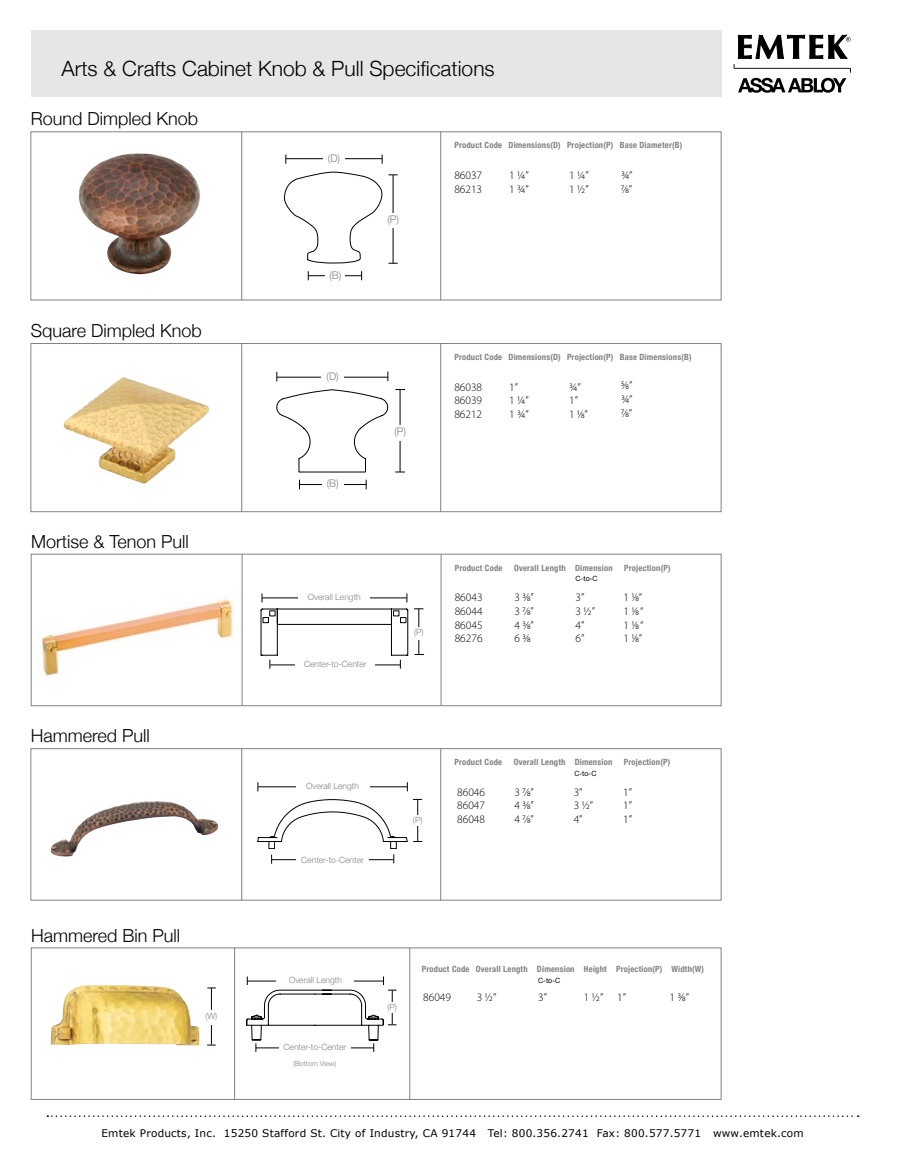
<style>
.page{position:relative;width:905px;height:1175px;background:#fff}
.page>*{position:absolute;margin:0;border:0;box-sizing:border-box;transform-origin:0 0}
.t1{font:300 21px "Helvetica Neue";color:#000}
.t2{font:300 18px "Helvetica Neue";color:#000}
.t3{font:300 11.4px/13.6px "Myriad Pro";color:#000}
.t4{font:10.5px "Verdana";letter-spacing:.02em;color:#000}
.t5{font:300 10.5px "Helvetica Neue";color:#808285}
.t6{font:700 condensed 8.55px "Helvetica Neue";letter-spacing:.025em;color:#808285}
.t7{font:300 8.55px "Helvetica Neue";color:#808285}
.t8{font:7.2px "Helvetica Neue";color:#000}
.t9{font:300 7.2px "Helvetica Neue";color:#808285}
</style>
<div class="page">
<svg style="left:733px;top:35px;width:118px;height:58px"></svg>
<div style="left:31px;top:30px;width:690px;height:67px;background:#e6e6e6"></div>
<svg style="left:47px;top:1115px;width:811px;height:1px"></svg>
<img style="left:51px;top:801px;width:167px;height:56px">
<img style="left:63px;top:377px;width:146px;height:107px">
<img style="left:41px;top:599px;width:192px;height:80px">
<hr style="left:286px;top:158px;width:96px;height:1px;background:#000">
<hr style="left:308px;top:275px;width:54px;height:1px;background:#000">
<div style="left:323px;top:151px;width:21px;height:15px;background:#fff"></div>
<div style="left:325px;top:269px;width:20px;height:14px;background:#fff"></div>
<svg style="left:284px;top:172px;width:113px;height:92px"></svg>
<img style="left:79px;top:153px;width:121px;height:121px">
<svg style="left:257px;top:799px;width:150px;height:43px"></svg>
<hr style="left:272px;top:859px;width:121px;height:1px;background:#000">
<hr style="left:258px;top:786px;width:149px;height:1px;background:#000">
<hr style="left:262px;top:597px;width:144px;height:1px;background:#000">
<div style="left:296px;top:854px;width:73px;height:12px;background:#fff"></div>
<div style="left:295px;top:780px;width:74px;height:13px;background:#fff"></div>
<div style="left:298px;top:592px;width:72px;height:12px;background:#fff"></div>
<hr style="left:417px;top:799px;width:1px;height:42px;background:#000">
<div style="left:407px;top:815px;width:21px;height:11px;background:#fff"></div>
<div style="left:269px;top:841px;width:6px;height:7px;border:1px solid #000"></div>
<div style="left:390px;top:841px;width:6px;height:7px;border:1px solid #000"></div>
<hr style="left:241px;top:132px;width:1px;height:168px;background:#808285">
<hr style="left:440px;top:132px;width:1px;height:168px;background:#808285">
<hr style="left:241px;top:343px;width:1px;height:169px;background:#808285">
<hr style="left:440px;top:343px;width:1px;height:169px;background:#808285">
<hr style="left:241px;top:748px;width:1px;height:152px;background:#808285">
<hr style="left:440px;top:748px;width:1px;height:152px;background:#808285">
<div style="left:31px;top:748px;width:690px;height:152px;border:1px solid #808285"></div>
<div style="left:31px;top:343px;width:690px;height:169px;border:1px solid #808285"></div>
<hr style="left:242px;top:554px;width:1px;height:152px;background:#808285">
<hr style="left:441px;top:554px;width:1px;height:152px;background:#808285">
<div style="left:31px;top:554px;width:690px;height:152px;border:1px solid #808285"></div>
<hr style="left:418px;top:609px;width:1px;height:45px;background:#000">
<div style="left:408px;top:626px;width:22px;height:13px;background:#fff"></div>
<svg style="left:260px;top:608px;width:148px;height:60px"></svg>
<img style="left:50px;top:985px;width:149px;height:60px">
<hr style="left:234px;top:947px;width:1px;height:152px;background:#808285">
<hr style="left:409px;top:947px;width:1px;height:152px;background:#808285">
<div style="left:31px;top:947px;width:690px;height:152px;border:1px solid #808285"></div>
<hr style="left:211px;top:988px;width:1px;height:56px;background:#000">
<div style="left:201px;top:1010px;width:20px;height:14px;background:#fff"></div>
<svg style="left:246px;top:976px;width:150px;height:75px"></svg>
<hr style="left:277px;top:377px;width:111px;height:1px;background:#000">
<div style="left:321px;top:370px;width:23px;height:18px;background:#fff"></div>
<hr style="left:400px;top:389px;width:1px;height:83px;background:#000">
<div style="left:389px;top:425px;width:22px;height:15px;background:#fff"></div>
<svg style="left:276px;top:389px;width:112px;height:83px"></svg>
<hr style="left:299px;top:484px;width:67px;height:1px;background:#000">
<div style="left:322px;top:477px;width:21px;height:15px;background:#fff"></div>
<h1 class="t1" style="left:62px;top:56px;width:434px">Arts &amp; Crafts Cabinet Knob &amp; Pull Specifications</h1>
<h2 class="t2" style="left:31px;top:108px;width:169px">Round Dimpled Knob</h2>
<h2 class="t2" style="left:31px;top:320px;width:173px">Square Dimpled Knob</h2>
<h2 class="t2" style="left:31px;top:530px;width:159px">Mortise &amp; Tenon Pull</h2>
<h2 class="t2" style="left:31px;top:725px;width:121px">Hammered Pull</h2>
<h2 class="t2" style="left:31px;top:924px;width:151px">Hammered Bin Pull</h2>
<p class="t7" style="left:205px;top:1010px;width:13px">(W)</p>
<p class="t5" style="left:328px;top:151px;width:14px">(D)</p>
<p class="t5" style="left:329px;top:269px;width:14px">(B)</p>
<p class="t5" style="left:326px;top:370px;width:14px">(D)</p>
<p class="t5" style="left:327px;top:477px;width:14px">(B)</p>
<p class="t5" style="left:387px;top:213px;width:13px">(P)</p>
<p class="t5" style="left:394px;top:425px;width:13px">(P)</p>
<p class="t7" style="left:308px;top:592px;width:54px">Overall Length</p>
<p class="t7" style="left:304px;top:659px;width:64px">Center-to-Center</p>
<p class="t7" style="left:414px;top:626px;width:11px">(P)</p>
<p class="t6" style="left:454px;top:140px;width:229px">Product Code Dimensions(D) Projection(P) Base Diameter(B)</p>
<h3 class="t3" style="left:454px;top:168px;width:29px">86037<br>86213</h3>
<h3 class="t3" style="left:509px;top:168px;width:21px">1 1/4”<br>1 3/4”</h3>
<h3 class="t3" style="left:569px;top:168px;width:21px">1 1/4”<br>1 1/2”</h3>
<h3 class="t3" style="left:621px;top:168px;width:13px">3/4”<br>7/8”</h3>
<p class="t6" style="left:454px;top:352px;width:239px">Product Code Dimensions(D) Projection(P) Base Dimensions(B)</p>
<h3 class="t3" style="left:454px;top:380px;width:29px;text-align:justify">86038<br>86039<br>86212</h3>
<h3 class="t3" style="left:509px;top:380px;width:21px">1”<br>1 1/4”<br>1 3/4”</h3>
<h3 class="t3" style="left:569px;top:380px;width:20px">3/4”<br>1”<br>1 1/8”</h3>
<h3 class="t3" style="left:621px;top:379px;width:13px;text-align:justify">5/8” 3/4” 7/8”</h3>
<p class="t6" style="left:454px;top:562px;width:49px">Product Code</p>
<p class="t6" style="left:514px;top:562px;width:100px">Overall Length Dimension</p>
<p class="t6" style="left:624px;top:562px;width:48px">Projection(P)</p>
<h3 class="t3" style="left:454px;top:590px;width:29px;text-align:justify">86043<br>86044<br>86045<br>86276</h3>
<h3 class="t3" style="left:514px;top:590px;width:21px;text-align:justify">3 3/8” 3 7/8” 4 3/8” 6 3/8</h3>
<p class="t8" style="left:575px;top:574px;width:24px">C-to-C</p>
<h3 class="t3" style="left:575px;top:590px;width:21px">3”<br>3 1/2”<br>4”<br>6”</h3>
<h3 class="t3" style="left:623px;top:590px;width:21px;text-align:justify">1 1/8“ 1 1/8 “ 1 1/8 “ 1 1/8”</h3>
<p class="t7" style="left:306px;top:780px;width:54px">Overall Length</p>
<p class="t7" style="left:301px;top:854px;width:64px">Center-to-Center</p>
<p class="t7" style="left:413px;top:815px;width:11px">(P)</p>
<p class="t6" style="left:454px;top:756px;width:49px">Product Code</p>
<p class="t6" style="left:513px;top:756px;width:100px">Overall Length Dimension</p>
<p class="t6" style="left:624px;top:756px;width:48px">Projection(P)</p>
<h3 class="t3" style="left:457px;top:784px;width:29px;text-align:justify">86046<br>86047<br>86048</h3>
<h3 class="t3" style="left:514px;top:784px;width:21px;text-align:justify">3 7/8” 4 3/8” 4 7/8”</h3>
<p class="t8" style="left:574px;top:768px;width:24px">C-to-C</p>
<h3 class="t3" style="left:573px;top:784px;width:21px">3”<br>3 1/2”<br>4”</h3>
<h3 class="t3" style="left:623px;top:784px;width:10px;text-align:justify">1” 1” 1”</h3>
<p class="t7" style="left:289px;top:975px;width:54px">Overall Length</p>
<p class="t7" style="left:283px;top:1041px;width:64px">Center-to-Center</p>
<p class="t9" style="left:293px;top:1058px;width:44px">(Bottom View)</p>
<p class="t7" style="left:387px;top:1002px;width:11px">(P)</p>
<p class="t6" style="left:422px;top:963px;width:284px">Product Code Overall Length Dimension Height Projection(P) Width(W)</p>
<p class="t8" style="left:538px;top:976px;width:24px">C-to-C</p>
<h3 class="t3" style="left:423px;top:990px;width:29px">86049</h3>
<h3 class="t3" style="left:477px;top:990px;width:21px">3 1/2”</h3>
<h3 class="t3" style="left:538px;top:990px;width:10px">3”</h3>
<h3 class="t3" style="left:583px;top:990px;width:44px">1 1/2” 1”</h3>
<h3 class="t3" style="left:669px;top:990px;width:21px">1 3/8”</h3>
<p class="t4" style="left:101px;top:1125px;width:703px">Emtek Products, Inc. 15250 Stafford St. City of Industry, CA 91744 Tel: 800.356.2741 Fax: 800.577.5771 www.emtek.com</p>
</div>
